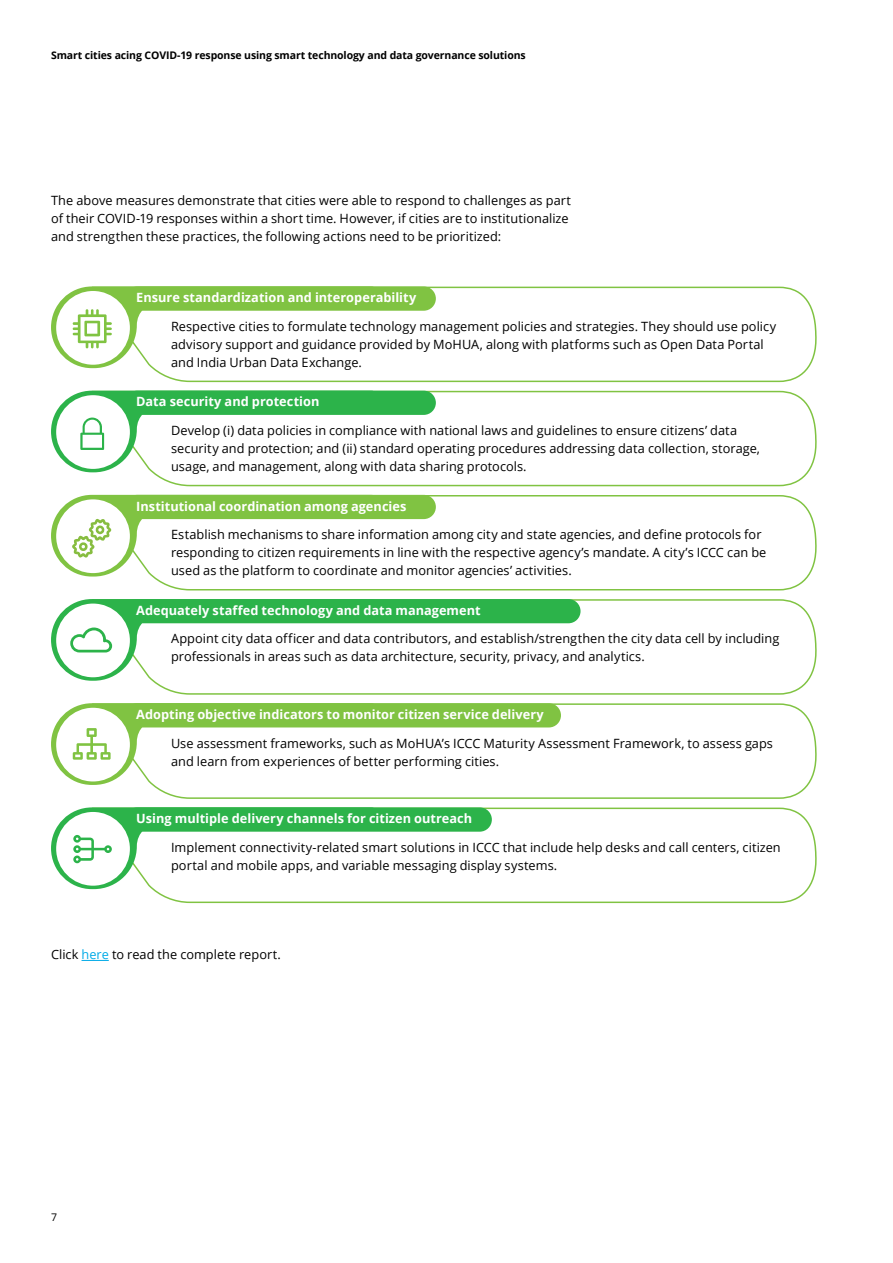
<style>
.page{position:relative;width:893px;height:1263px;background:#fff}
.page>*{position:absolute;margin:0;border:0;box-sizing:border-box;transform-origin:0 0}
.t1{font:12.75px/18px "Open Sans";letter-spacing:.005em;color:#000}
.t2{font:700 12.75px "Open Sans";color:#fff}
.t3{font:700 10.5px "Open Sans";letter-spacing:-.01em;color:#000}
.t4{font:10.5px "Open Sans";color:#000}
.s1{color:#00aae7}
</style>
<div class="page">
<svg style="left:82px;top:960px;width:27px;height:1px"></svg>
<svg style="left:90px;top:286px;width:727px;height:97px"></svg>
<div style="left:125px;top:286px;width:311px;height:25px;background:#80c342;border-radius:12px"></div>
<svg style="left:90px;top:390px;width:727px;height:97px"></svg>
<div style="left:125px;top:391px;width:311px;height:24px;background:#2cb34a;border-radius:12px"></div>
<svg style="left:90px;top:807px;width:727px;height:97px"></svg>
<div style="left:125px;top:807px;width:367px;height:25px;background:#2cb34a;border-radius:12px"></div>
<svg style="left:152px;top:599px;width:665px;height:96px"></svg>
<div style="left:125px;top:599px;width:456px;height:24px;background:#2cb34a;border-radius:12px"></div>
<svg style="left:90px;top:494px;width:727px;height:97px"></svg>
<div style="left:125px;top:495px;width:311px;height:24px;background:#80c342;border-radius:12px"></div>
<svg style="left:152px;top:703px;width:665px;height:96px"></svg>
<div style="left:125px;top:703px;width:436px;height:24px;background:#80c342;border-radius:12px"></div>
<svg style="left:51px;top:286px;width:328px;height:82px"></svg>
<svg style="left:51px;top:391px;width:328px;height:81px"></svg>
<svg style="left:51px;top:495px;width:328px;height:81px"></svg>
<svg style="left:51px;top:599px;width:328px;height:82px"></svg>
<svg style="left:51px;top:703px;width:328px;height:82px"></svg>
<svg style="left:51px;top:807px;width:328px;height:82px"></svg>
<p class="t3" style="left:51px;top:48px;width:476px">Smart cities acing COVID-19 response using smart technology and data governance solutions</p>
<p class="t1" style="left:51px;top:191px;width:522px">The above measures demonstrate that cities were able to respond to challenges as part of their COVID-19 responses within a short time. However, if cities are to institutionalize and strengthen these practices, the following actions need to be prioritized:</p>
<p class="t2" style="left:136px;top:289px;width:282px">Ensure standardization and interoperability</p>
<p class="t1" style="left:171px;top:317px;width:607px">Respective cities to formulate technology management policies and strategies. They should use policy advisory support and guidance provided by MoHUA, along with platforms such as Open Data Portal and India Urban Data Exchange.</p>
<p class="t2" style="left:136px;top:393px;width:185px">Data security and protection</p>
<p class="t1" style="left:171px;top:421px;width:590px">Develop (i) data policies in compliance with national laws and guidelines to ensure citizens’ data security and protection; and (ii) standard operating procedures addressing data collection, storage, usage, and management, along with data sharing protocols.</p>
<p class="t2" style="left:136px;top:497px;width:272px">Institutional coordination among agencies</p>
<p class="t1" style="left:171px;top:525px;width:597px">Establish mechanisms to share information among city and state agencies, and define protocols for responding to citizen requirements in line with the respective agency’s mandate. A city’s ICCC can be used as the platform to coordinate and monitor agencies’ activities.</p>
<p class="t2" style="left:136px;top:601px;width:346px">Adequately staffed technology and data management</p>
<p class="t1" style="left:171px;top:629px;width:610px">Appoint city data officer and data contributors, and establish/strengthen the city data cell by including professionals in areas such as data architecture, security, privacy, and analytics.</p>
<p class="t2" style="left:136px;top:705px;width:409px">Adopting objective indicators to monitor citizen service delivery</p>
<p class="t1" style="left:171px;top:734px;width:603px">Use assessment frameworks, such as MoHUA’s ICCC Maturity Assessment Framework, to assess gaps and learn from experiences of better performing cities.</p>
<p class="t2" style="left:136px;top:809px;width:337px">Using multiple delivery channels for citizen outreach</p>
<p class="t1" style="left:171px;top:838px;width:611px">Implement connectivity-related smart solutions in ICCC that include help desks and call centers, citizen portal and mobile apps, and variable messaging display systems.</p>
<p class="t1" style="left:51px;top:945px;width:231px">Click <span class="s1">here</span> to read the complete report.</p>
<p class="t4" style="left:51px;top:1210px;width:8px">7</p>
</div>
